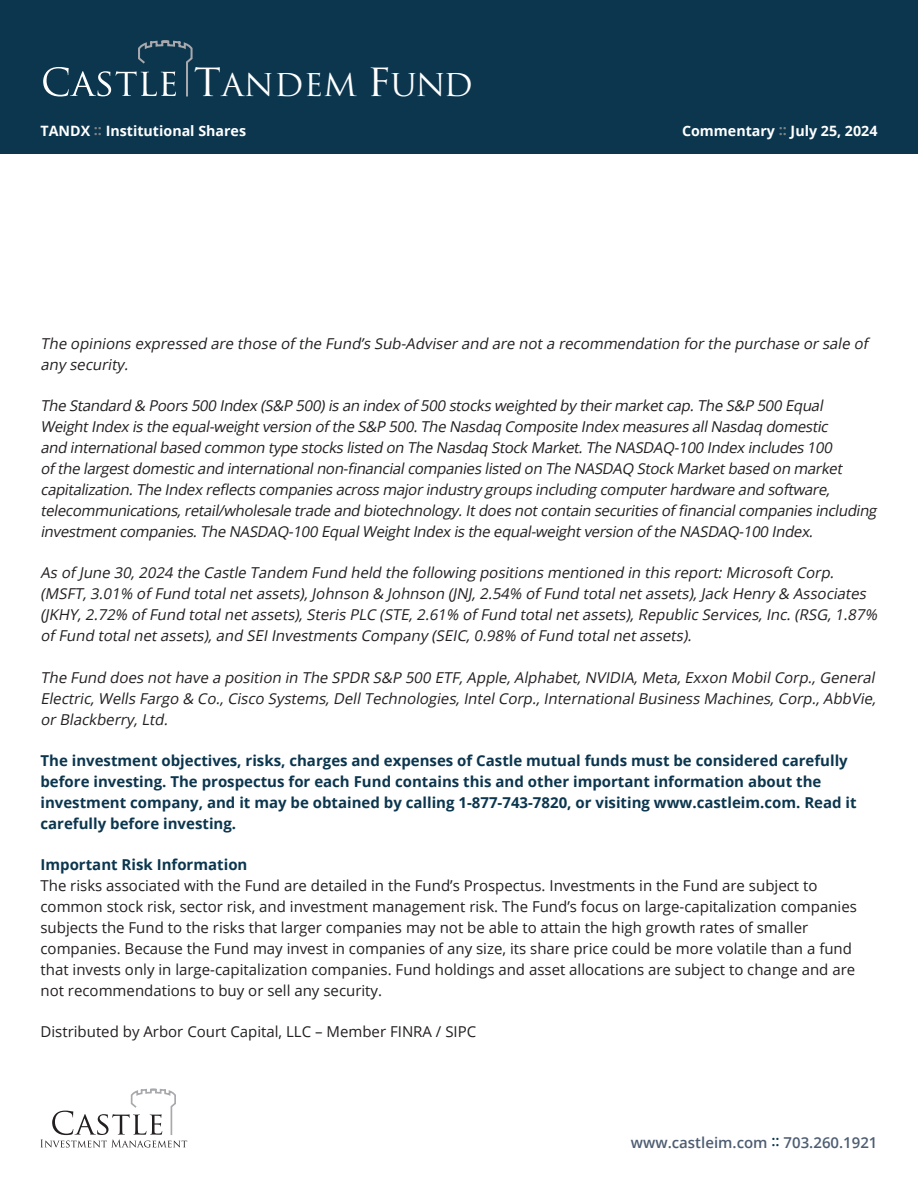
<style>
.page{position:relative;width:918px;height:1188px;background:#fff}
.page>*{position:absolute;margin:0;border:0;box-sizing:border-box;transform-origin:0 0}
.t1{font:30.6px "Trajan";color:#231f20;scale:1.05 1}
.t2{font:30.6px "Trajan";color:#fff;scale:1.05 1}
.body{font:italic 15px/21px "Open Sans";color:#231f20}
.body-2{font:15px/21px "Open Sans";color:#231f20}
.body-3{font:700 15px/21px "Open Sans";color:#0b364e}
.t3{font:600 15px "Open Sans";color:#4d5d72}
.t4{font:700 14.25px "Open Sans";color:#fff}
.t5{font:800 12.15px "Avenir";color:#231f20;scale:1.05 1}
.t6{font:800 10.2px "Avenir";color:#231f20;scale:1.05 1}
.s1{font-size:37.8px}
.s2{color:#808285}
.s3{font-weight:700;color:#0b364e}
.s4{color:#0b364e}
</style>
<div class="page">
<svg style="left:41px;top:1089px;width:146px;height:58px"></svg>
<div style="left:0;top:0;width:918px;height:154px;background:#0b364e"></div>
<svg style="left:43px;top:40px;width:150px;height:57px"></svg>
<h1 class="t2" style="left:194px;top:67px;width:267px"><span class="s1">T</span>ANDEM <span class="s1">F</span>UND</h1>
<p class="t4" style="left:40px;top:121px;width:207px">TANDX <span class="s2">::</span> Institutional Shares</p>
<p class="t4" style="left:682px;top:121px;width:197px">Commentary <span class="s2">::</span> July 25, 2024</p>
<p class="body" style="left:40px;top:333px;width:829px">The opinions expressed are those of the Fund’s Sub-Adviserand are nota recommendation forthe purchase orsale of any security.</p>
<p class="body" style="left:40px;top:395px;width:841px">The Standard &amp; Poors500 Index (S&amp;P 500)isan index of 500 stocksweighted by theirmarketcap.The S&amp;P 500 Equal WeightIndex isthe equal-weightversion of the S&amp;P 500.The Nasdaq Composite Index measuresallNasdaq domestic<br>and internationalbased common type stockslisted on The Nasdaq Stock Market.The NASDAQ-100 Index includes100<br>of the largestdomesticand internationalnon-financialcompanieslisted on The NASDAQ Stock Marketbased on market capitalization.The Index reflectscompaniesacrossmajorindustry groupsincluding computerhardware and software, telecommunications,retail/wholesale trade and biotechnology.Itdoesnotcontain securitiesof financialcompaniesincluding investmentcompanies.The NASDAQ-100 EqualWeightIndex isthe equal-weightversion of the NASDAQ-100 Index.</p>
<p class="body" style="left:40px;top:562px;width:842px">As of J une 30,2024 the Castle Tandem Fund held the following positions mentioned in this report:MicrosoftCorp. (MSFT,3.01% of Fund totalnetassets),Johnson &amp; Johnson (J NJ,2.54% of Fund totalnetassets),Jack Henry &amp; Associates (J KHY,2.72% of Fund totalnetassets),Steris PLC (STE,2.61% of Fund totalnetassets),Republic Services,Inc.(RSG,1.87% of Fund totalnetassets),and SEIInvestments Company (SEIC,0.98% of Fund totalnetassets).</p>
<p class="body" style="left:40px;top:666px;width:840px;text-align:justify">The Fund does nothave a position in The SPDR S&amp;P 500 ETF,Apple,Alphabet,NVIDIA,Meta,Exxon MobilCorp.,General Electric,Wells Fargo &amp; Co.,Cisco Systems,DellTechnologies,IntelCorp.,InternationalBusiness Machines,Corp.,AbbVie, orBlackberry,Ltd.</p>
<p class="body-3" style="left:40px;top:750px;width:818px">The investment objectives, risks, charges and expenses of Castle mutual funds must be considered carefully before investing. The prospectus for each Fund contains this and other important information about the investment company, and it may be obtained by calling 1-877-743-7820, or visiting www.castleim.com. Read it carefully before investing.</p>
<p class="body-2" style="left:40px;top:854px;width:818px"><span class="s3">Important Risk Information<br></span>The risks associated with the Fund are detailed in the Fund’s Prospectus. Investments in the Fund are subject to common stock risk, sector risk, and investment management risk. The Fund’s focus on large-capitalization companies subjects the Fund to the risks that larger companies may not be able to attain the high growth rates of smaller companies. Because the Fund may invest in companies of any size, its share price could be more volatile than a fund that invests only in large-capitalization companies. Fund holdings and asset allocations are subject to change and are not recommendations to buy or sell any security.</p>
<p class="body-2" style="left:40px;top:1021px;width:437px">Distributed by Arbor Court Capital, LLC – Member FINRA / SIPC</p>
<h1 class="t1" style="left:187px;top:408px;width:267px"><span class="s1">T</span>ANDEM <span class="s1">F</span>UND</h1>
<p class="t5" style="left:39px;top:447px;width:91px">Sub-Advised By</p>
<h1 class="t1" style="left:182px;top:576px;width:267px"><span class="s1">T</span>ANDEM <span class="s1">F</span>UND</h1>
<p class="t6" style="left:34px;top:616px;width:76px">Sub-Advised By</p>
<p class="t3" style="left:631px;top:1132px;width:248px">www.castleim.com <span class="s4">::</span> 703.260.1921</p>
</div>
